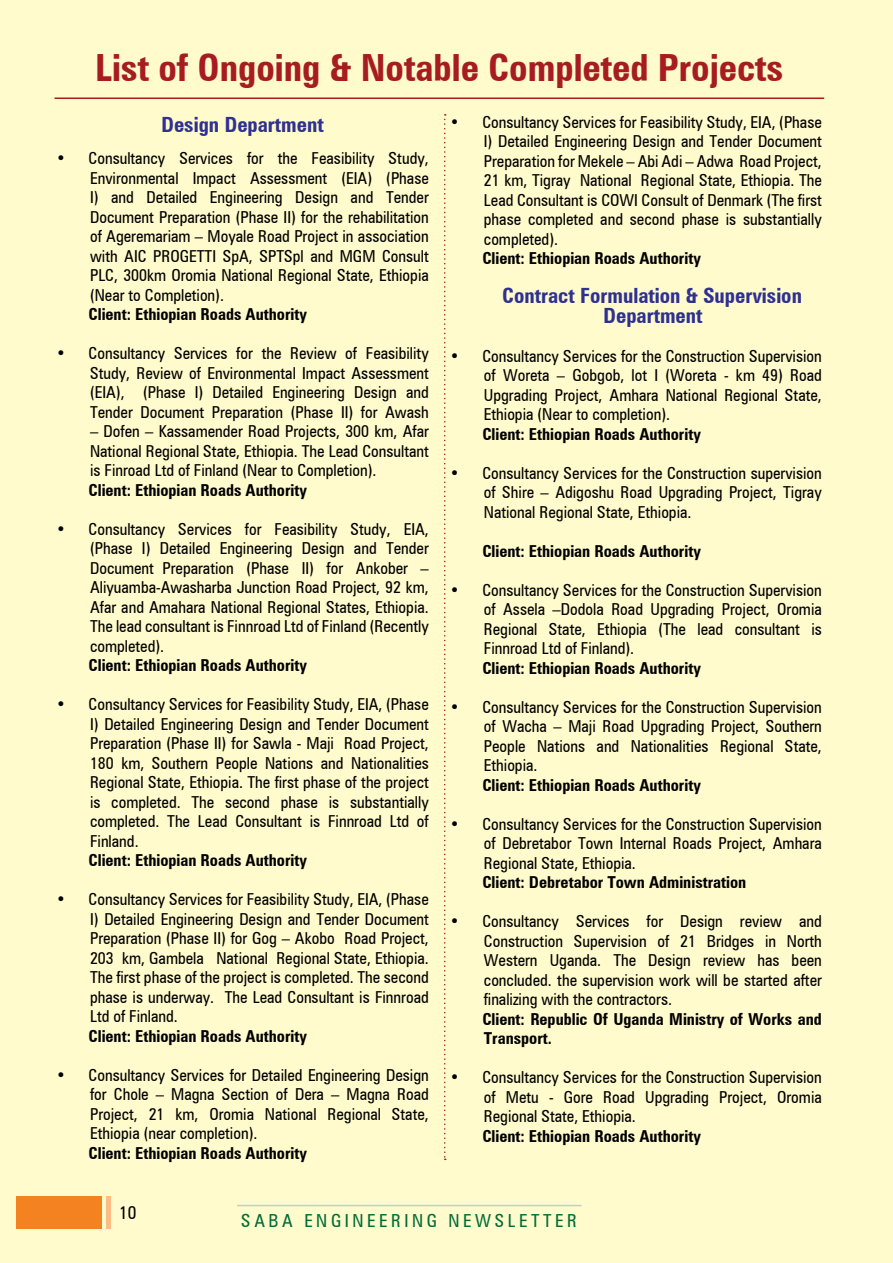
<style>
.page{position:relative;width:893px;height:1263px;background:#fffbcc}
.page>*{position:absolute;margin:0;border:0;box-sizing:border-box;transform-origin:0 0}
.t1{font:700 condensed 37.5px "Zurich BT";color:#a71c20}
.t2{font:700 condensed 21px/19.5px "Zurich BT";color:#2e3092;text-align:center}
.t3{font:condensed 18px "Zurich BT";letter-spacing:.2em;color:#006d38}
.t4{font:condensed 18px "Zurich BT";color:#000}
.t5{font:condensed 16.5px/19.5px "Zurich BT";color:#000;text-align:justify}
.t6{font:700 condensed 16.5px/19.5px "Zurich BT";color:#000}
</style>
<div class="page">
<hr style="left:237px;top:1205px;width:345px;height:1px;background:#c0d1c3">
<svg style="left:444px;top:114px;width:2px;height:1046px"></svg>
<hr style="left:55px;top:97px;width:769px;height:2px;background:#a71c20">
<div style="left:17px;top:1196px;width:85px;height:33px;background:#f58220"></div>
<hr style="left:107px;top:1196px;width:4px;height:33px;background:#fcbc86">
<h1 class="t1" style="left:95px;top:45px;width:690px">List of Ongoing &amp; Notable Completed Projects</h1>
<p class="t2" style="left:161px;top:115px;width:164px">Design Department</p>
<p class="t5" style="left:90px;top:148px;width:340px;text-indent:-34px">• Consultancy Services for the Feasibility Study, Environmental Impact Assessment (EIA) (Phase I) and Detailed Engineering Design and Tender Document Preparation (Phase II) for the rehabilitation of Ageremariam – Moyale Road Project in association with AIC PROGETTI SpA, SPTSpl and MGM Consult PLC, 300km Oromia National Regional State, Ethiopia (Near to Completion).</p>
<p class="t6" style="left:89px;top:304px;width:220px">Client: Ethiopian Roads Authority</p>
<p class="t5" style="left:90px;top:343px;width:340px;text-indent:-34px">• Consultancy Services for the Review of Feasibility Study, Review of Environmental Impact Assessment (EIA), (Phase I) Detailed Engineering Design and Tender Document Preparation (Phase II) for Awash</p>
<p class="t5" style="left:90px;top:421px;width:340px">– Dofen – Kassamender Road Projects, 300 km, Afar National Regional State, Ethiopia. The Lead Consultant is Finroad Ltd of Finland (Near to Completion).</p>
<p class="t6" style="left:89px;top:480px;width:220px">Client: Ethiopian Roads Authority</p>
<p class="t5" style="left:90px;top:519px;width:340px;text-indent:-34px">• Consultancy Services for Feasibility Study, EIA, (Phase I) Detailed Engineering Design and Tender Document Preparation (Phase II) for Ankober – Aliyuamba-Awasharba Junction Road Project, 92 km, Afar and Amahara National Regional States, Ethiopia.<br>The lead consultant is Finnroad Ltd of Finland (Recently completed).</p>
<p class="t6" style="left:89px;top:656px;width:220px">Client: Ethiopian Roads Authority</p>
<p class="t5" style="left:90px;top:695px;width:340px;text-indent:-34px">• Consultancy Services for Feasibility Study, EIA, (Phase I) Detailed Engineering Design and Tender Document Preparation (Phase II) for Sawla - Maji Road Project, 180 km, Southern People Nations and Nationalities Regional State, Ethiopia. The first phase of the project is completed. The second phase is substantially completed. The Lead Consultant is Finnroad Ltd of Finland.</p>
<p class="t6" style="left:89px;top:851px;width:220px">Client: Ethiopian Roads Authority</p>
<p class="t5" style="left:90px;top:890px;width:340px;text-indent:-34px">• Consultancy Services for Feasibility Study, EIA, (Phase I) Detailed Engineering Design and Tender Document Preparation (Phase II) for Gog – Akobo Road Project, 203 km, Gambela National Regional State, Ethiopia.<br>The first phase of the project is completed. The second phase is underway. The Lead Consultant is Finnroad Ltd of Finland.</p>
<p class="t6" style="left:89px;top:1026px;width:220px">Client: Ethiopian Roads Authority</p>
<p class="t5" style="left:90px;top:1065px;width:340px;text-indent:-34px">• Consultancy Services for Detailed Engineering Design for Chole – Magna Section of Dera – Magna Road Project, 21 km, Oromia National Regional State, Ethiopia (near completion).</p>
<p class="t6" style="left:89px;top:1143px;width:220px">Client: Ethiopian Roads Authority</p>
<p class="t5" style="left:484px;top:112px;width:339px;text-indent:-34px">• Consultancy Services for Feasibility Study, EIA, (Phase I) Detailed Engineering Design and Tender Document Preparation for Mekele – Abi Adi – Adwa Road Project, 21 km, Tigray National Regional State, Ethiopia. The Lead Consultant is COWI Consult of Denmark (The first phase completed and second phase is substantially completed).</p>
<p class="t6" style="left:482px;top:249px;width:220px">Client: Ethiopian Roads Authority</p>
<p class="t2" style="left:502px;top:286px;width:301px">Contract Formulation &amp; Supervision<br>Department</p>
<p class="t5" style="left:484px;top:346px;width:339px;text-indent:-34px">• Consultancy Services for the Construction Supervision of Woreta – Gobgob, lot I (Woreta - km 49) Road Upgrading Project, Amhara National Regional State, Ethiopia (Near to completion).</p>
<p class="t6" style="left:482px;top:424px;width:220px">Client: Ethiopian Roads Authority</p>
<p class="t5" style="left:484px;top:463px;width:339px;text-indent:-34px">• Consultancy Services for the Construction supervision of Shire – Adigoshu Road Upgrading Project, Tigray National Regional State, Ethiopia.</p>
<p class="t6" style="left:482px;top:541px;width:220px">Client: Ethiopian Roads Authority</p>
<p class="t5" style="left:484px;top:580px;width:339px;text-indent:-34px">• Consultancy Services for the Construction Supervision of Assela –Dodola Road Upgrading Project, Oromia Regional State, Ethiopia (The lead consultant is Finnroad Ltd of Finland).</p>
<p class="t6" style="left:482px;top:658px;width:220px">Client: Ethiopian Roads Authority</p>
<p class="t5" style="left:484px;top:697px;width:339px;text-indent:-34px">• Consultancy Services for the Construction Supervision of Wacha – Maji Road Upgrading Project, Southern People Nations and Nationalities Regional State, Ethiopia.</p>
<p class="t6" style="left:482px;top:775px;width:220px">Client: Ethiopian Roads Authority</p>
<p class="t5" style="left:484px;top:814px;width:339px;text-indent:-34px">• Consultancy Services for the Construction Supervision of Debretabor Town Internal Roads Project, Amhara Regional State, Ethiopia.</p>
<p class="t6" style="left:482px;top:872px;width:266px">Client: Debretabor Town Administration</p>
<p class="t5" style="left:484px;top:911px;width:339px;text-indent:-34px">• Consultancy Services for Design review and Construction Supervision of 21 Bridges in North Western Uganda. The Design review has been concluded. the supervision work will be started after finalizing with the contractors.</p>
<p class="t6" style="left:482px;top:1009px;width:341px">Client: Republic Of Uganda Ministry of Works and<br>Transport.</p>
<p class="t5" style="left:484px;top:1067px;width:339px;text-indent:-34px">• Consultancy Services for the Construction Supervision of Metu - Gore Road Upgrading Project, Oromia Regional State, Ethiopia.</p>
<p class="t6" style="left:482px;top:1126px;width:220px">Client: Ethiopian Roads Authority</p>
<p class="t4" style="left:119px;top:1202px;width:19px">10</p>
<p class="t3" style="left:241px;top:1210px;width:27px">Saba</p>
<p class="t3" style="left:304px;top:1210px;width:25px">Engineering</p>
<p class="t3" style="left:449px;top:1210px;width:29px">Newsletter</p>
<p class="t3" style="left:309px;top:1210px;width:27px">Saba</p>
<p class="t3" style="left:373px;top:1210px;width:25px">Engineering</p>
<p class="t3" style="left:517px;top:1210px;width:29px">Newsletter</p>
</div>
